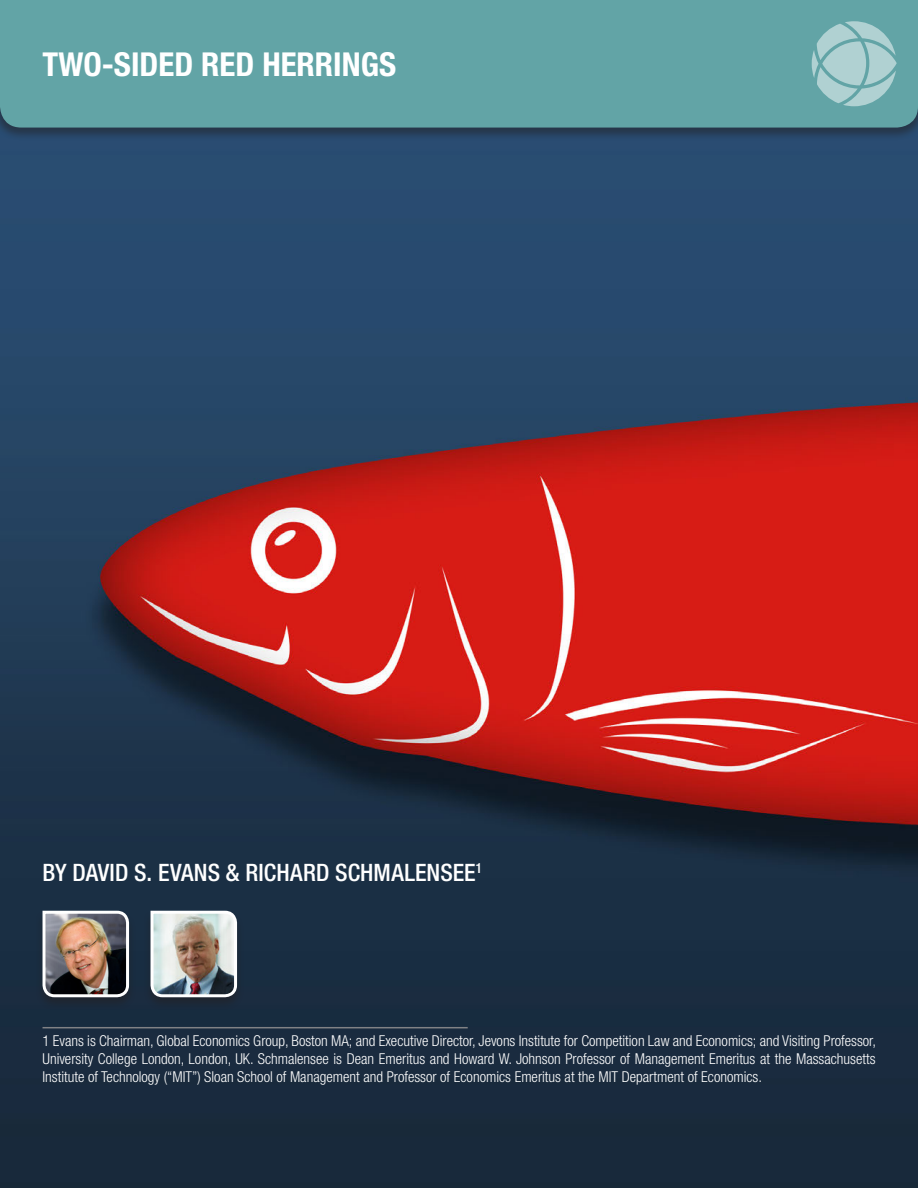
<style>
.page{position:relative;width:918px;height:1188px;background:#fff}
.page>*{position:absolute;margin:0;border:0;box-sizing:border-box;transform-origin:0 0}
.Sin_espaciado{font:700 condensed 33px "Helvetica Neue LT Std";color:#fff}
.Sin_espaciado-2{font:500 condensed 24px "Helvetica Neue LT Std";letter-spacing:.005em;color:#fff}
.Note{font:300 condensed 15px/18px "Helvetica Neue LT Std";color:#fff;text-align:justify}
</style>
<div class="page">
<img style="left:0;top:141px;width:918px;height:1047px">
<div style="left:0;top:0;width:918px;height:141px;background:#231f20;opacity:.5"></div>
<div style="left:0;top:0;width:918px;height:128px;background:#62a4a6"></div>
<svg style="left:812px;top:21px;width:85px;height:85px;background:#93c0c2"></svg>
<div style="left:36px;top:910px;width:100px;height:101px;background:#1a2a3e"></div>
<img style="left:41px;top:909px;width:90px;height:90px">
<div style="left:144px;top:910px;width:100px;height:101px;background:#1a2a3e"></div>
<img style="left:149px;top:909px;width:90px;height:90px">
<hr style="left:43px;top:1027px;width:425px;height:1px;background:#808285">
<p class="Sin_espaciado" style="left:43px;top:44px;width:355px">TWO-SIDED RED HERRINGS</p>
<p class="Sin_espaciado-2" style="left:43px;top:859px;width:441px">BY DAVID S. EVANS &amp; RICHARD SCHMALENSEE<sup>1</sup></p>
<p class="Note" style="left:43px;top:1031px;width:835px">1 Evans is Chairman, Global Economics Group, Boston MA; and Executive Director, Jevons Institute for Competition Law and Economics; and Visiting Professor, University College London, London, UK. Schmalensee is Dean Emeritus and Howard W. Johnson Professor of Management Emeritus at the Massachusetts Institute of Technology (“MIT”) Sloan School of Management and Professor of Economics Emeritus at the MIT Department of Economics.</p>
</div>
